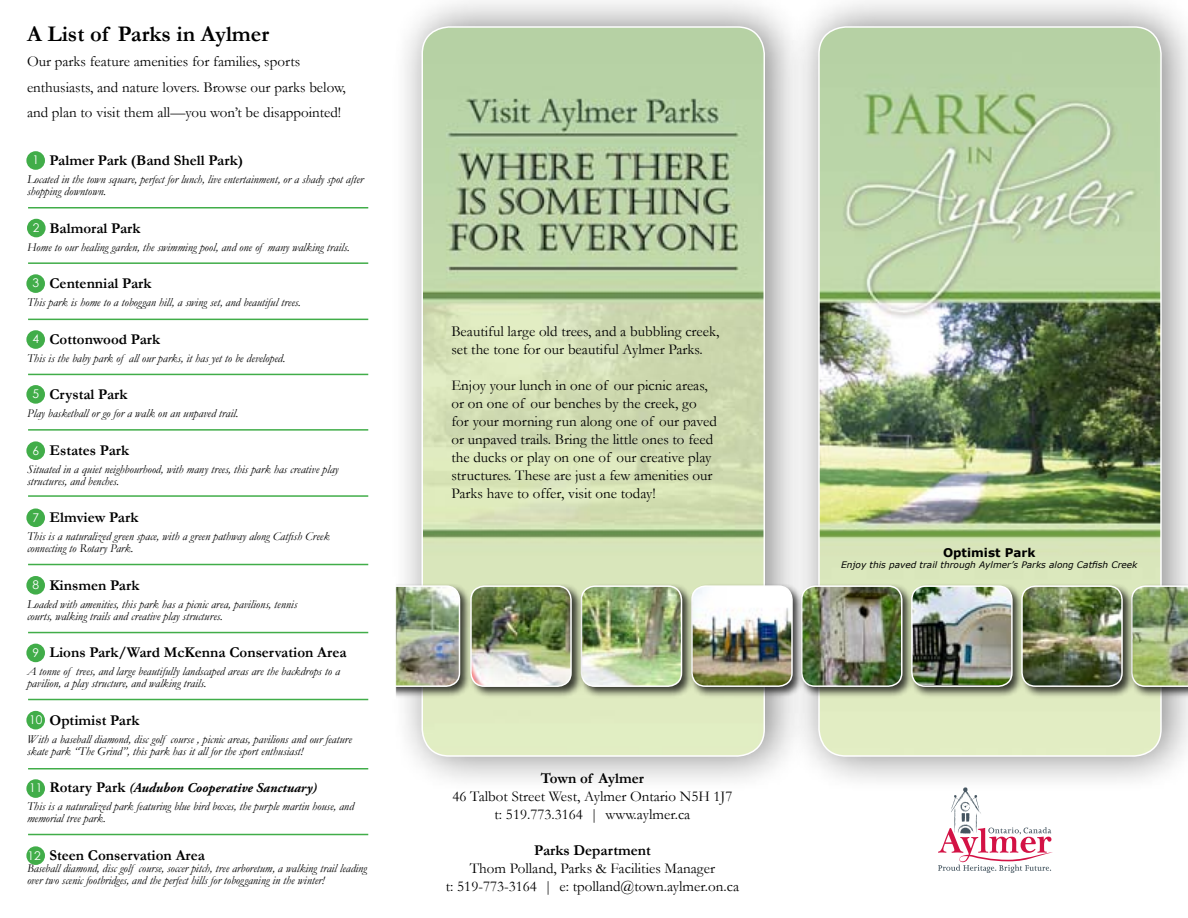
<style>
.page{position:relative;width:1188px;height:918px;background:#fff}
.page>*{position:absolute;margin:0;border:0;box-sizing:border-box;transform-origin:0 0}
.t1{font:700 22.5px "Garamond";color:#000}
.t2{font:15px/18px "Garamond";color:#000}
.t3{font:700 15px "Garamond";color:#000}
.t4{font:italic 700 13.5px "Adobe Garamond Pro";color:#000}
.t5{font:italic 12px/12px "Garamond";color:#000}
.t6{font:12px "Century Gothic";color:#fff}
.t7{font:700 12px "Verdana";color:#000}
.t8{font:italic 9px "Verdana";color:#000}
.s1{font-family:"Garamond";font-style:normal;font-size:15px}
</style>
<div class="page">
<div style="left:390px;top:0;width:420px;height:795px;background:#000;opacity:.49"></div>
<img style="left:422px;top:27px;width:342px;height:729px">
<div style="left:422px;top:26px;width:343px;height:731px;border:2px solid #fff;border-radius:27px"></div>
<div style="left:787px;top:0;width:401px;height:795px;background:#000;opacity:.49"></div>
<img style="left:819px;top:27px;width:342px;height:729px">
<div style="left:818px;top:26px;width:344px;height:731px;border:2px solid #fff;border-radius:27px"></div>
<div style="left:1129px;top:583px;width:59px;height:116px;background:#000;opacity:.75"></div>
<img style="left:1135px;top:585px;width:53px;height:102px">
<div style="left:799px;top:583px;width:115px;height:116px;background:#000;opacity:.75"></div>
<img style="left:804px;top:586px;width:98px;height:100px">
<div style="left:801px;top:585px;width:102px;height:102px;border:2px solid #fff;border-radius:14px"></div>
<div style="left:909px;top:583px;width:115px;height:116px;background:#000;opacity:.75"></div>
<img style="left:912px;top:586px;width:100px;height:99px">
<div style="left:911px;top:585px;width:102px;height:102px;border:2px solid #fff;border-radius:14px"></div>
<div style="left:1019px;top:583px;width:116px;height:116px;background:#000;opacity:.75"></div>
<img style="left:1022px;top:586px;width:100px;height:100px">
<div style="left:1021px;top:585px;width:102px;height:102px;border:2px solid #fff;border-radius:14px"></div>
<div style="left:689px;top:583px;width:115px;height:116px;background:#000;opacity:.75"></div>
<img style="left:694px;top:586px;width:98px;height:100px">
<div style="left:691px;top:585px;width:102px;height:102px;border:2px solid #fff;border-radius:14px"></div>
<div style="left:579px;top:583px;width:115px;height:116px;background:#000;opacity:.75"></div>
<img style="left:584px;top:586px;width:98px;height:100px">
<div style="left:581px;top:585px;width:101px;height:102px;border:2px solid #fff;border-radius:14px"></div>
<div style="left:468px;top:583px;width:116px;height:116px;background:#000;opacity:.75"></div>
<img style="left:472px;top:586px;width:99px;height:100px">
<div style="left:470px;top:585px;width:102px;height:102px;border:2px solid #fff;border-radius:14px"></div>
<div style="left:357px;top:583px;width:115px;height:116px;background:#000;opacity:.75"></div>
<img style="left:396px;top:586px;width:64px;height:100px">
<div style="left:359px;top:585px;width:101px;height:102px;border:2px solid #fff;border-radius:14px"></div>
<svg style="left:352px;top:576px;width:44px;height:123px"></svg>
<div style="left:26px;top:151px;width:19px;height:19px;background:#41ad49;border-radius:50%"></div>
<div style="left:27px;top:219px;width:19px;height:18px;background:#41ad49;border-radius:50%"></div>
<div style="left:26px;top:274px;width:19px;height:19px;background:#41ad49;border-radius:50%"></div>
<div style="left:26px;top:330px;width:19px;height:19px;background:#41ad49;border-radius:50%"></div>
<div style="left:26px;top:385px;width:19px;height:19px;background:#41ad49;border-radius:50%"></div>
<div style="left:26px;top:441px;width:19px;height:19px;background:#41ad49;border-radius:50%"></div>
<div style="left:26px;top:508px;width:19px;height:19px;background:#41ad49;border-radius:50%"></div>
<div style="left:26px;top:576px;width:19px;height:19px;background:#41ad49;border-radius:50%"></div>
<div style="left:26px;top:644px;width:19px;height:18px;background:#41ad49;border-radius:50%"></div>
<div style="left:26px;top:711px;width:19px;height:18px;background:#41ad49;border-radius:50%"></div>
<div style="left:26px;top:779px;width:19px;height:19px;background:#41ad49;border-radius:50%"></div>
<div style="left:26px;top:846px;width:19px;height:19px;background:#41ad49;border-radius:50%"></div>
<hr style="left:28px;top:207px;width:340px;height:1px;background:#41ad49">
<hr style="left:28px;top:262px;width:340px;height:2px;background:#41ad49">
<hr style="left:28px;top:319px;width:340px;height:1px;background:#41ad49">
<hr style="left:28px;top:429px;width:340px;height:2px;background:#41ad49">
<hr style="left:28px;top:374px;width:340px;height:1px;background:#41ad49">
<hr style="left:28px;top:495px;width:340px;height:2px;background:#41ad49">
<hr style="left:28px;top:564px;width:340px;height:1px;background:#41ad49">
<hr style="left:28px;top:632px;width:340px;height:1px;background:#41ad49">
<hr style="left:28px;top:699px;width:340px;height:1px;background:#41ad49">
<hr style="left:28px;top:768px;width:340px;height:2px;background:#41ad49">
<hr style="left:28px;top:834px;width:340px;height:1px;background:#41ad49">
<svg style="left:938px;top:787px;width:115px;height:86px"></svg>
<h1 class="t1" style="left:27px;top:19px;width:244px">A List of Parks in Aylmer</h1>
<p class="t2" style="left:27px;top:49px;width:320px;line-height:25.5px">Our parks feature amenities for families, sports enthusiasts, and nature lovers. Browse our parks below, and plan to visit them all—you won’t be disappointed!</p>
<p class="t3" style="left:50px;top:151px;width:195px">Palmer Park (Band Shell Park)</p>
<p class="t5" style="left:27px;top:173px;width:338px">Located in the town square, perfect for lunch, live entertainment, or a shady spot after shopping downtown.</p>
<p class="t3" style="left:50px;top:218px;width:92px">Balmoral Park</p>
<p class="t5" style="left:27px;top:241px;width:324px">Home to our healing garden, the swimming pool, and one of many walking trails.</p>
<p class="t3" style="left:50px;top:274px;width:104px">Centennial Park</p>
<p class="t5" style="left:27px;top:296px;width:275px">This park is home to a toboggan hill, a swing set, and beautiful trees.</p>
<p class="t3" style="left:50px;top:329px;width:112px">Cottonwood Park</p>
<p class="t5" style="left:27px;top:352px;width:260px">This is the baby park of all our parks, it has yet to be developed.</p>
<p class="t3" style="left:50px;top:385px;width:80px">Crystal Park</p>
<p class="t5" style="left:27px;top:407px;width:213px">Play basketball or go for a walk on an unpaved trail.</p>
<p class="t3" style="left:50px;top:440px;width:81px">Estates Park</p>
<p class="t5" style="left:27px;top:463px;width:313px">Situated in a quiet neighbourhood, with many trees, this park has creative play structures, and benches.</p>
<p class="t3" style="left:50px;top:508px;width:90px">Elmview Park</p>
<p class="t5" style="left:27px;top:530px;width:304px">This is a naturalized green space, with a green pathway along Catfish Creek connecting to Rotary Park.</p>
<p class="t3" style="left:50px;top:575px;width:91px">Kinsmen Park</p>
<p class="t5" style="left:27px;top:598px;width:272px">Loaded with amenities, this park has a picnic area, pavilions, tennis courts, walking trails and creative play structures.</p>
<p class="t3" style="left:50px;top:643px;width:299px">Lions Park/Ward McKenna Conservation Area</p>
<p class="t5" style="left:27px;top:665px;width:314px">A tonne of trees, and large beautifully landscaped areas are the backdrops to a pavilion, a play structure, and walking trails.</p>
<p class="t3" style="left:50px;top:710px;width:91px">Optimist Park</p>
<p class="t5" style="left:27px;top:733px;width:327px">With a baseball diamond, disc golf course , picnic areas, pavilions and our feature skate park “The Grind”, this park has it all for the sport enthusiast!</p>
<p class="t4" style="left:50px;top:780px;width:269px"><span class="s1">Rotary Park</span> (Audubon Cooperative Sanctuary)</p>
<p class="t5" style="left:27px;top:800px;width:328px">This is a naturalized park featuring blue bird boxes, the purple martin house, and memorial tree park.</p>
<p class="t3" style="left:50px;top:845px;width:157px">Steen Conservation Area</p>
<p class="t5" style="left:27px;top:862px;width:342px">Baseball diamond, disc golf course, soccer pitch, tree arboretum, a walking trail leading over two scenic footbridges, and the perfect hills for tobogganing in the winter!</p>
<p class="t6" style="left:32px;top:152px;width:8px">1</p>
<p class="t6" style="left:33px;top:219px;width:8px">2</p>
<p class="t6" style="left:32px;top:275px;width:8px">3</p>
<p class="t6" style="left:32px;top:331px;width:8px">4</p>
<p class="t6" style="left:32px;top:386px;width:8px">5</p>
<p class="t6" style="left:32px;top:442px;width:8px">6</p>
<p class="t6" style="left:32px;top:509px;width:8px">7</p>
<p class="t6" style="left:32px;top:576px;width:8px">8</p>
<p class="t6" style="left:32px;top:644px;width:8px">9</p>
<p class="t6" style="left:29px;top:711px;width:15px">10</p>
<p class="t6" style="left:29px;top:780px;width:15px">11</p>
<p class="t6" style="left:27px;top:847px;width:15px">12</p>
<p class="t2" style="left:451px;top:322px;width:270px">Beautiful large old trees, and a bubbling creek, set the tone for our beautiful Aylmer Parks.</p>
<p class="t2" style="left:451px;top:376px;width:267px">Enjoy your lunch in one of our picnic areas, or on one of our benches by the creek, go for your morning run along one of our paved or unpaved trails. Bring the little ones to feed the ducks or play on one of our creative play structures. These are just a few amenities our Parks have to offer, visit one today!</p>
<p class="t3" style="left:541px;top:768px;width:105px">Town of Aylmer</p>
<p class="t2" style="left:452px;top:787px;width:282px;text-align:center">46 Talbot Street West, Aylmer Ontario N5H 1J7 t: 519.773.3164 | www.aylmer.ca</p>
<p class="t3" style="left:534px;top:840px;width:118px">Parks Department</p>
<p class="t2" style="left:446px;top:859px;width:295px;text-align:center">Thom Polland, Parks &amp; Facilities Manager<br>t: 519-773-3164 | e: tpolland@town.aylmer.on.ca</p>
<p class="t7" style="left:943px;top:545px;width:94px">Optimist Park</p>
<p class="t8" style="left:841px;top:559px;width:298px">Enjoy this paved trail through Aylmer’s Parks along Catfish Creek</p>
</div>
